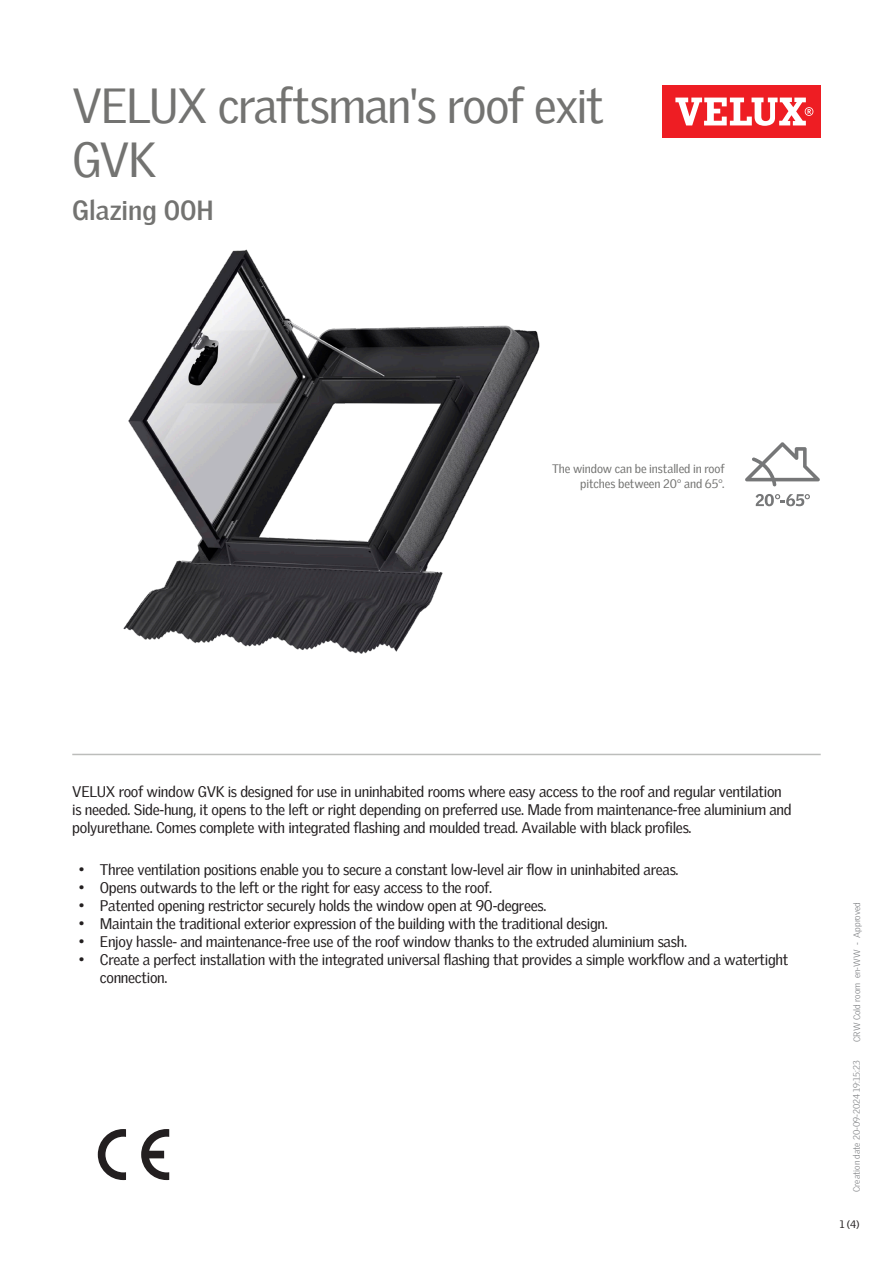
<style>
.page{position:relative;width:893px;height:1263px;background:#fff}
.page>*{position:absolute;margin:0;border:0;box-sizing:border-box;transform-origin:0 0}
.Headline{font:48px/54px "Velux Gothic";letter-spacing:-.03em;color:#737371}
.t1{font:700 27px "Velux Gothic";color:#737371}
.Body_Regular{font:15px/18px "Velux Gothic";letter-spacing:-.02em;color:#231f20}
.t2{font:12px/15px "Velux Gothic";letter-spacing:-.005em;color:#737371;text-align:right}
.t3{font:10.5px "Velux Gothic";color:#231f20}
.t4{font:300 9px "Velux Gothic";color:#7c7e81}
</style>
<div class="page">
<div style="left:662px;top:85px;width:159px;height:53px;background:#ee1d23"></div>
<svg style="left:675px;top:98px;width:138px;height:28px"></svg>
<hr style="left:72px;top:754px;width:749px;height:1px;background:#bcbdbb">
<svg style="left:745px;top:442px;width:75px;height:44px"></svg>
<svg style="left:756px;top:494px;width:54px;height:12px"></svg>
<svg style="left:141px;top:1129px;width:28px;height:51px"></svg>
<svg style="left:98px;top:1129px;width:28px;height:51px"></svg>
<img style="left:123px;top:249px;width:417px;height:405px">
<p class="Headline" style="left:72px;top:74px;width:533px">VELUX craftsman's roof exit<br>GVK</p>
<p class="t1" style="left:72px;top:190px;width:143px">Glazing 00H</p>
<p class="t2" style="left:552px;top:460px;width:174px">The window can be installed in roof pitches between 20° and 65°.</p>
<p class="Body_Regular" style="left:72px;top:781px;width:721px">VELUX roof window GVK is designed for use in uninhabited rooms where easy access to the roof and regular ventilation is needed. Side-hung, it opens to the left or right depending on preferred use. Made from maintenance-free aluminium and polyurethane. Comes complete with integrated flashing and moulded tread. Available with black profiles.</p>
<p class="Body_Regular" style="left:79px;top:860px;width:601px">• Three ventilation positions enable you to secure a constant low-level air flow in uninhabited areas.</p>
<p class="Body_Regular" style="left:79px;top:878px;width:415px">• Opens outwards to the left or the right for easy access to the roof.</p>
<p class="Body_Regular" style="left:79px;top:896px;width:469px">• Patented opening restrictor securely holds the window open at 90-degrees.</p>
<p class="Body_Regular" style="left:79px;top:914px;width:531px">• Maintain the traditional exterior expression of the building with the traditional design.</p>
<p class="Body_Regular" style="left:79px;top:932px;width:610px">• Enjoy hassle- and maintenance-free use of the roof window thanks to the extruded aluminium sash.</p>
<p class="Body_Regular" style="left:100px;top:950px;width:690px;text-indent:-21px">• Create a perfect installation with the integrated universal flashing that provides a simple workflow and a watertight connection.</p>
<p class="t4" style="left:850px;top:1042px;width:141px;rotate:-90deg">CRW Cold room en-WW - Approved</p>
<p class="t4" style="left:850px;top:1192px;width:133px;rotate:-90deg">Creation date 20-09-2024 19:15:23</p>
<p class="t3" style="left:840px;top:1216px;width:21px">1 (4)</p>
</div>
